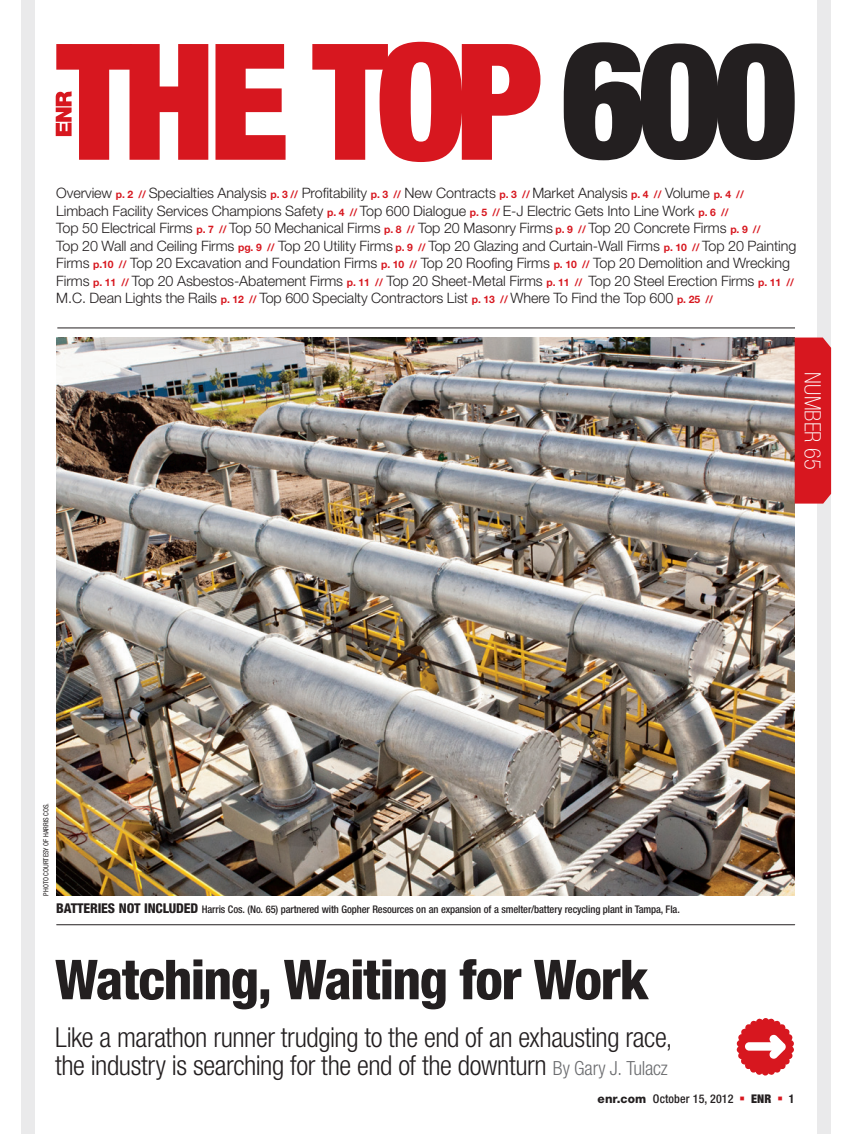
<style>
.page{position:relative;width:851px;height:1134px;background:#fff}
.page>*{position:absolute;margin:0;border:0;box-sizing:border-box;transform-origin:0 0}
.t1{font:800 condensed 55.05px "Helvetica Neue";letter-spacing:-.025em;color:#231f20}
.t2{font:300 condensed 27.6px/27.6px "Helvetica Neue";letter-spacing:-.015em;color:#231f20}
.t3{font:100 condensed 22.5px "Helvetica Neue";letter-spacing:.005em;color:#fff}
.t4{font:300 14.4px/17.5px "Helvetica Neue";letter-spacing:-.005em;color:#231f20}
.t5{font:500 condensed 12px "Helvetica Neue";letter-spacing:.005em;color:#231f20}
.t6{font:900 condensed 12px "Helvetica Neue";color:#231f20}
.t7{font:700 condensed 12px "Helvetica Neue";color:#231f20}
.t8{font:500 condensed 10.5px "Helvetica Neue";letter-spacing:-.01em;color:#231f20}
.t9{font:condensed 7.2px "Helvetica Neue";color:#231f20}
.s1{font-weight:700;font-size:10.35px;color:#d7171f}
.s2{font-weight:800;font-size:13.5px}
.s3{font-size:19.5px;color:#6c6d70}
.s4{font-weight:800;font-stretch:normal}
</style>
<div class="page">
<div style="left:817px;top:0;width:13px;height:1134px;background:#eaeaeb"></div>
<div style="left:21px;top:0;width:14px;height:1134px;background:#eaeaeb"></div>
<hr style="left:57px;top:328px;width:738px;height:1px;background:#231f20">
<img style="left:56px;top:338px;width:738px;height:558px">
<hr style="left:57px;top:924px;width:737px;height:1px;background:#231f20">
<svg style="left:736px;top:1018px;width:58px;height:58px"></svg>
<div style="left:794px;top:338px;width:37px;height:166px;background:#d7171f"></div>
<svg style="left:215px;top:44px;width:70px;height:116px"></svg>
<svg style="left:312px;top:42px;width:228px;height:120px"></svg>
<svg style="left:56px;top:44px;width:152px;height:116px"></svg>
<svg style="left:563px;top:42px;width:231px;height:118px"></svg>
<p class="t4" style="left:56px;top:184px;width:741px">Overview <span class="s1">p. 2 //</span> Specialties Analysis <span class="s1">p. 3 //</span> Profitability <span class="s1">p. 3 //</span> New Contracts <span class="s1">p. 3 //</span> Market Analysis <span class="s1">p. 4 //</span> Volume <span class="s1">p. 4 // </span>Limbach Facility Services Champions Safety <span class="s1">p. 4 //</span> Top 600 Dialogue <span class="s1">p. 5 //</span> E-J Electric Gets Into Line Work <span class="s1">p. 6 //<br></span>Top 50 Electrical Firms <span class="s1">p. 7 //</span> Top 50 Mechanical Firms <span class="s1">p. 8 //</span> Top 20 Masonry Firms <span class="s1">p. 9 //</span> Top 20 Concrete Firms <span class="s1">p. 9 //<br></span>Top 20 Wall and Ceiling Firms <span class="s1">pg. 9 //</span> Top 20 Utility Firms <span class="s1">p. 9 //</span> Top 20 Glazing and Curtain-Wall Firms <span class="s1">p. 10 //</span> Top 20 Painting Firms <span class="s1">p.10 //</span> Top 20 Excavation and Foundation Firms <span class="s1">p. 10 //</span> Top 20 Roofing Firms <span class="s1">p. 10 //</span> Top 20 Demolition and Wrecking Firms <span class="s1">p. 11 //</span> Top 20 Asbestos-Abatement Firms <span class="s1">p. 11 //</span> Top 20 Sheet-Metal Firms <span class="s1">p. 11 //</span> Top 20 Steel Erection Firms <span class="s1">p. 11 // </span>M.C. Dean Lights the Rails <span class="s1">p. 12 //</span> Top 600 Specialty Contractors List <span class="s1">p. 13 //</span> Where To Find the Top 600 <span class="s1">p. 25 //</span></p>
<h3 class="t3" style="left:825px;top:372px;width:98px;rotate:90deg">NUMBER 65</h3>
<p class="t9" style="left:42px;top:896px;width:94px;rotate:-90deg">PHOTO COURTESY OF HARRIS COS.</p>
<p class="t8" style="left:56px;top:903px;width:625px"><span class="s2">BATTERIES NOT INCLUDED</span> Harris Cos. (No. 65) partnered with Gopher Resources on an expansion of a smelter/battery recycling plant in Tampa, Fla.</p>
<h1 class="t1" style="left:55px;top:946px;width:595px">Watching, Waiting for Work</h1>
<h2 class="t2" style="left:55px;top:1024px;width:619px">Like a marathon runner trudging to the end of an exhausting race, the industry is searching for the end of the downturn <span class="s3">By Gary J. Tulacz</span></h2>
<p class="t5" style="left:597px;top:1092px;width:137px"><span class="s4">enr.com</span> October 15, 2012</p>
<p class="t6" style="left:751px;top:1092px;width:22px">ENR</p>
<p class="t7" style="left:788px;top:1092px;width:7px">1</p>
</div>
